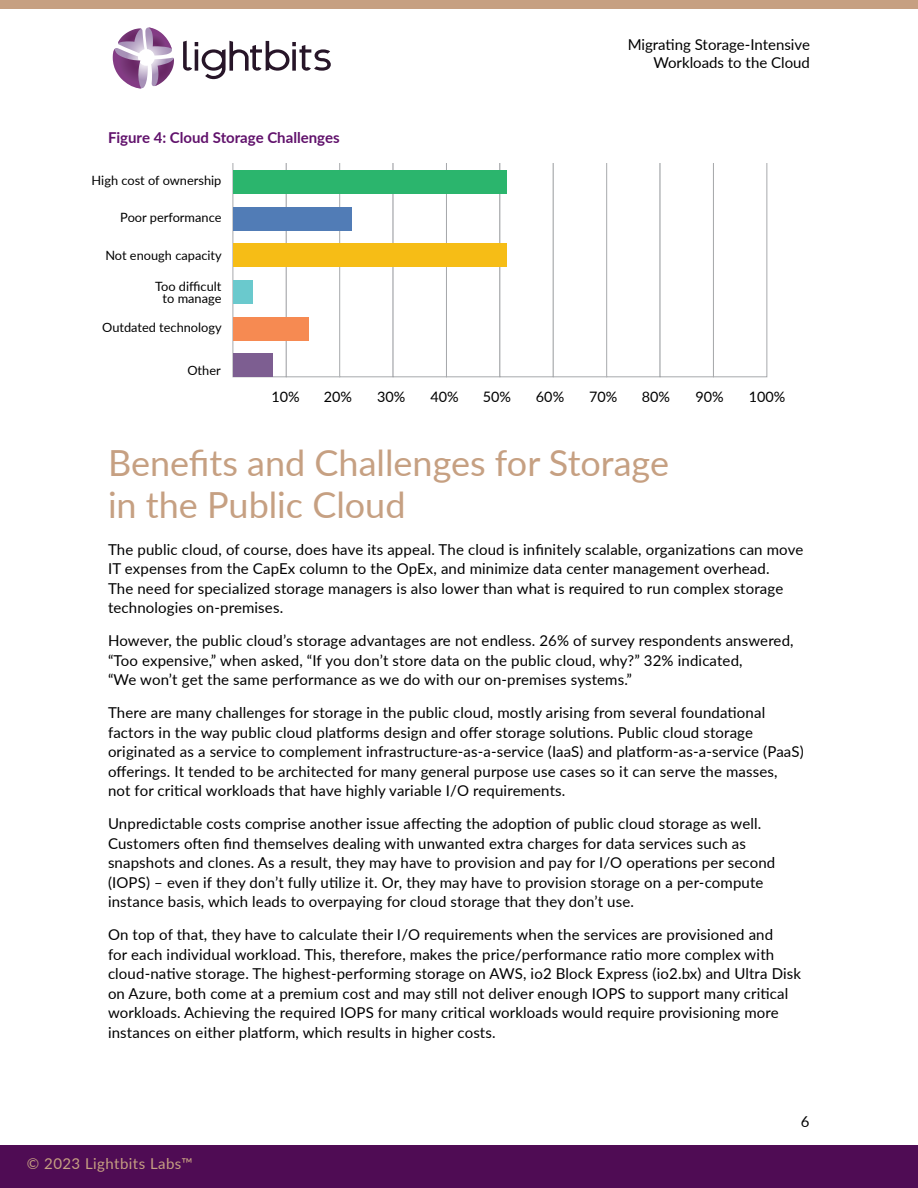
<style>
.page{position:relative;width:918px;height:1188px;background:#fff}
.page>*{position:absolute;margin:0;border:0;box-sizing:border-box;transform-origin:0 0}
.t1{font:36px/42px "Lato";color:#c6a082}
.t2{font:15px/19.5px "Lato";letter-spacing:.01em;color:#000}
.t3{font:700 15px "Lato";color:#61126c}
.t4{font:15px "Lato";letter-spacing:.03em;color:#c6a082}
.t5{font:14.4px "Lato";color:#000}
.t6{font:12.75px/12.8px "Lato";color:#000;text-align:center}
</style>
<div class="page">
<div style="left:0;top:0;width:918px;height:9px;background:#c6a082"></div>
<div style="left:0;top:1145px;width:918px;height:43px;background:#4f0c54"></div>
<svg style="left:183px;top:41px;width:148px;height:38px"></svg>
<svg style="left:113px;top:27px;width:61px;height:62px"></svg>
<div style="left:233px;top:158px;width:53px;height:219px;border:1px solid #a7a9ac"></div>
<div style="left:286px;top:158px;width:54px;height:219px;border:1px solid #a7a9ac"></div>
<div style="left:340px;top:158px;width:53px;height:219px;border:1px solid #a7a9ac"></div>
<div style="left:393px;top:158px;width:54px;height:219px;border:1px solid #a7a9ac"></div>
<div style="left:446px;top:158px;width:54px;height:219px;border:1px solid #a7a9ac"></div>
<div style="left:500px;top:158px;width:53px;height:219px;border:1px solid #a7a9ac"></div>
<div style="left:553px;top:158px;width:54px;height:219px;border:1px solid #a7a9ac"></div>
<div style="left:607px;top:158px;width:53px;height:219px;border:1px solid #a7a9ac"></div>
<div style="left:660px;top:158px;width:54px;height:219px;border:1px solid #a7a9ac"></div>
<div style="left:713px;top:158px;width:54px;height:219px;border:1px solid #a7a9ac"></div>
<div style="left:211px;top:154px;width:599px;height:9px;background:#fff"></div>
<div style="left:233px;top:353px;width:40px;height:24px;background:#7d5e91"></div>
<div style="left:233px;top:317px;width:76px;height:23px;background:#f68a52"></div>
<div style="left:233px;top:280px;width:20px;height:24px;background:#6ac9cd"></div>
<div style="left:233px;top:244px;width:274px;height:23px;background:#f6bd16"></div>
<div style="left:233px;top:207px;width:119px;height:24px;background:#517cb6"></div>
<div style="left:233px;top:171px;width:274px;height:23px;background:#2bb56d"></div>
<p class="t3" style="left:108px;top:126px;width:233px">Figure 4: Cloud Storage Challenges</p>
<p class="t6" style="left:92px;top:174px;width:131px">High cost of ownership</p>
<p class="t6" style="left:120px;top:211px;width:103px">Poor performance</p>
<p class="t6" style="left:105px;top:248px;width:118px">Not enough capacity</p>
<p class="t6" style="left:155px;top:279px;width:68px">Too difficult to manage</p>
<p class="t6" style="left:102px;top:320px;width:121px">Outdated technology</p>
<p class="t6" style="left:187px;top:364px;width:35px">Other</p>
<p class="t2" style="left:628px;top:35px;width:184px;line-height:18px;text-align:right">Migrating Storage-Intensive<br>Workloads to the Cloud</p>
<p class="t5" style="left:272px;top:386px;width:30px">10%</p>
<p class="t5" style="left:324px;top:386px;width:30px">20%</p>
<p class="t5" style="left:377px;top:386px;width:30px">30%</p>
<p class="t5" style="left:430px;top:386px;width:30px">40%</p>
<p class="t5" style="left:483px;top:386px;width:30px">50%</p>
<p class="t5" style="left:536px;top:386px;width:30px">60%</p>
<p class="t5" style="left:589px;top:386px;width:30px">70%</p>
<p class="t5" style="left:642px;top:386px;width:30px">80%</p>
<p class="t5" style="left:695px;top:386px;width:30px">90%</p>
<p class="t5" style="left:749px;top:386px;width:38px">100%</p>
<h1 class="t1" style="left:108px;top:441px;width:563px">Benefits and Challenges for Storage in the Public Cloud</h1>
<p class="t2" style="left:108px;top:539px;width:697px">The public cloud, of course, does have its appeal. The cloud is infinitely scalable, organizations can move IT expenses from the CapEx column to the OpEx, and minimize data center management overhead.<br>The need for specialized storage managers is also lower than what is required to run complex storage technologies on-premises.</p>
<p class="t2" style="left:108px;top:631px;width:687px">However, the public cloud’s storage advantages are not endless. 26% of survey respondents answered, “Too expensive,” when asked, “If you don’t store data on the public cloud, why?” 32% indicated,<br>“We won’t get the same performance as we do with our on-premises systems.”</p>
<p class="t2" style="left:108px;top:703px;width:697px">There are many challenges for storage in the public cloud, mostly arising from several foundational factors in the way public cloud platforms design and offer storage solutions. Public cloud storage originated as a service to complement infrastructure-as-a-service (IaaS) and platform-as-a-service (PaaS) offerings. It tended to be architected for many general purpose use cases so it can serve the masses, not for critical workloads that have highly variable I/O requirements.</p>
<p class="t2" style="left:108px;top:814px;width:669px">Unpredictable costs comprise another issue affecting the adoption of public cloud storage as well.<br>Customers often find themselves dealing with unwanted extra charges for data services such as snapshots and clones. As a result, they may have to provision and pay for I/O operations per second (IOPS) – even if they don’t fully utilize it. Or, they may have to provision storage on a per-compute instance basis, which leads to overpaying for cloud storage that they don’t use.</p>
<p class="t2" style="left:108px;top:925px;width:695px">On top of that, they have to calculate their I/O requirements when the services are provisioned and<br>for each individual workload. This, therefore, makes the price/performance ratio more complex with cloud-native storage. The highest-performing storage on AWS, io2 Block Express (io2.bx) and Ultra Disk on Azure, both come at a premium cost and may still not deliver enough IOPS to support many critical workloads. Achieving the required IOPS for many critical workloads would require provisioning more instances on either platform, which results in higher costs.</p>
<p class="t4" style="left:27px;top:1153px;width:167px">© 2023 Lightbits Labs™</p>
<p class="t2" style="left:801px;top:1111px;width:10px">6</p>
</div>
